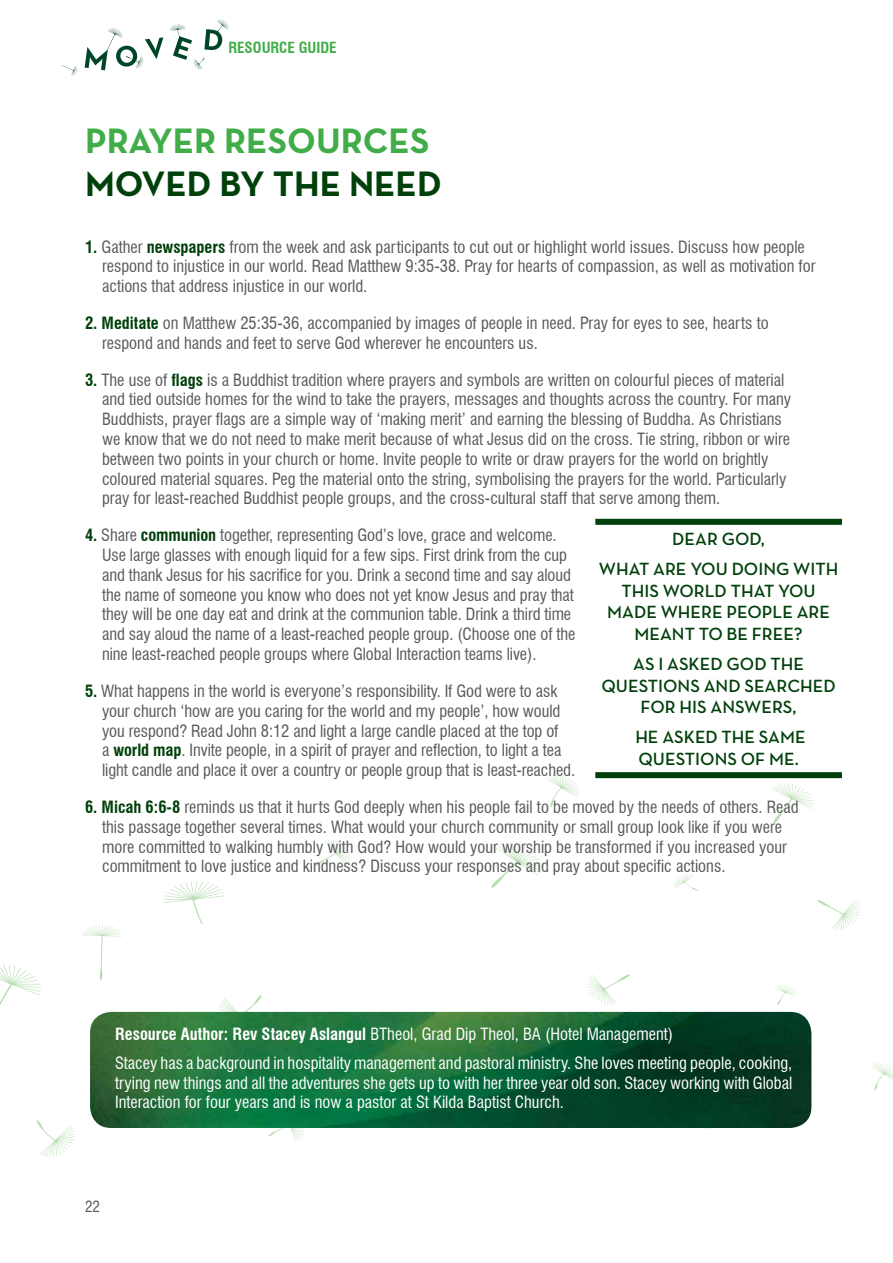
<style>
.page{position:relative;width:893px;height:1263px;background:#fff}
.page>*{position:absolute;margin:0;border:0;box-sizing:border-box;transform-origin:0 0}
.t1{font:700 36px "Neutra Text";color:#41ad49}
.t2{font:700 36px "Neutra Text";color:#00400a}
.t3{font:18px/21.6px "Neutra Text Demi SC";color:#00400a;text-align:center}
.t4{font:condensed 16.5px/19.8px "Swiss 721 BT";color:#58595b}
.t5{font:condensed 16.5px/28.3px "Swiss 721 BT";color:#fff}
.t6{font:700 condensed 15px "Swiss 721 BT";color:#41ad49}
.t7{font:condensed 15px "Swiss 721 BT";color:#58595b}
.s1{font-weight:700;color:#00400a}
.s2{font-weight:700}
</style>
<div class="page">
<svg style="left:82px;top:924px;width:40px;height:56px"></svg>
<svg style="left:545px;top:774px;width:34px;height:33px"></svg>
<svg style="left:817px;top:900px;width:43px;height:30px"></svg>
<svg style="left:587px;top:974px;width:43px;height:31px"></svg>
<svg style="left:491px;top:843px;width:51px;height:45px"></svg>
<svg style="left:772px;top:783px;width:42px;height:40px"></svg>
<svg style="left:0;top:964px;width:41px;height:41px"></svg>
<svg style="left:314px;top:840px;width:37px;height:26px"></svg>
<svg style="left:219px;top:995px;width:43px;height:17px"></svg>
<svg style="left:163px;top:881px;width:62px;height:43px"></svg>
<svg style="left:36px;top:1120px;width:39px;height:37px"></svg>
<svg style="left:268px;top:1128px;width:36px;height:13px"></svg>
<svg style="left:674px;top:873px;width:24px;height:18px"></svg>
<svg style="left:774px;top:985px;width:22px;height:20px"></svg>
<svg style="left:170px;top:20px;width:59px;height:50px"></svg>
<svg style="left:85px;top:28px;width:78px;height:42px"></svg>
<svg style="left:62px;top:65px;width:15px;height:10px"></svg>
<svg style="left:871px;top:1063px;width:22px;height:27px"></svg>
<img style="left:90px;top:1012px;width:721px;height:116px">
<div style="left:595px;top:519px;width:247px;height:6px;background:#00400a"></div>
<div style="left:595px;top:772px;width:247px;height:6px;background:#00400a"></div>
<p class="t6" style="left:229px;top:39px;width:110px">RESOURCE GUIDE</p>
<h1 class="t1" style="left:85px;top:118px;width:208px">PRAYER RESOURC</h1>
<h1 class="t1" style="left:389px;top:118px;width:41px">ES</h1>
<h1 class="t2" style="left:85px;top:161px;width:358px">MOVED BY THE NEED</h1>
<p class="t4" style="left:102px;top:237px;width:715px;text-indent:-17px"><span class="s1">1.</span> Gather <span class="s1">newspapers</span> from the week and ask participants to cut out or highlight world issues. Discuss how people respond to injustice in our world. Read Matthew 9:35-38. Pray for hearts of compassion, as well as motivation for actions that address injustice in our world.</p>
<p class="t4" style="left:102px;top:313px;width:668px;text-indent:-17px"><span class="s1">2. Meditate</span> on Matthew 25:35-36, accompanied by images of people in need. Pray for eyes to see, hearts to respond and hands and feet to serve God wherever he encounters us.</p>
<p class="t4" style="left:102px;top:370px;width:691px;text-indent:-17px"><span class="s1">3.</span> The use of <span class="s1">flags</span> is a Buddhist tradition where prayers and symbols are written on colourful pieces of material and tied outside homes for the wind to take the prayers, messages and thoughts across the country. For many Buddhists, prayer flags are a simple way of ‘making merit’ and earning the blessing of Buddha. As Christians we know that we do not need to make merit because of what Jesus did on the cross. Tie string, ribbon or wire between two points in your church or home. Invite people to write or draw prayers for the world on brightly coloured material squares. Peg the material onto the string, symbolising the prayers for the world. Particularly pray for least-reached Buddhist people groups, and the cross-cultural staff that serve among them.</p>
<p class="t4" style="left:102px;top:525px;width:475px;text-indent:-17px"><span class="s1">4.</span> Share <span class="s1">communion</span> together, representing God’s love, grace and welcome.<br>Use large glasses with enough liquid for a few sips. First drink from the cup and thank Jesus for his sacrifice for you. Drink a second time and say aloud the name of someone you know who does not yet know Jesus and pray that they will be one day eat and drink at the communion table. Drink a third time and say aloud the name of a least-reached people group. (Choose one of the nine least-reached people groups where Global Interaction teams live).</p>
<p class="t4" style="left:102px;top:681px;width:475px;text-indent:-17px"><span class="s1">5.</span> What happens in the world is everyone’s responsibility. If God were to ask your church ‘how are you caring for the world and my people’, how would you respond? Read John 8:12 and light a large candle placed at the top of<br>a <span class="s1">world map</span>. Invite people, in a spirit of prayer and reflection, to light a tea light candle and place it over a country or people group that is least-reached.</p>
<p class="t4" style="left:102px;top:797px;width:698px;text-indent:-17px"><span class="s1">6. Micah 6:6-8</span> reminds us that it hurts God deeply when his people fail to be moved by the needs of others. Read this passage together several times. What would your church community or small group look like if you were more committed to walking humbly with God? How would your worship be transformed if you increased your commitment to love justice and kindness? Discuss your responses and pray about specific actions.</p>
<p class="t3" style="left:599px;top:524px;width:241px;line-height:30.2px">DEAR GOD,<br>WHAT ARE YOU DOING WITH</p>
<p class="t3" style="left:607px;top:580px;width:224px">THIS WORLD THAT YOU<br>MADE WHERE PEOPLE ARE<br>MEANT TO BE FREE?</p>
<p class="t3" style="left:601px;top:653px;width:236px">AS I ASKED GOD THE<br>QUESTIONS AND SEARCHED<br>FOR HIS ANSWERS,</p>
<p class="t3" style="left:635px;top:726px;width:172px;text-align:left">H E ASKED THE SAME<br>QUESTIONS OF ME.</p>
<p class="t5" style="left:115px;top:1020px;width:679px"><span class="s2">Resource Author: Rev Stacey Aslangul</span> BTheol, Grad Dip Theol, BA (Hotel Management)<br>Stacey has a background in hospitality management and pastoral ministry. She loves meeting people, cooking,</p>
<p class="t5" style="left:115px;top:1073px;width:679px;line-height:19.8px">trying new things and all the adventures she gets up to with her three year old son. Stacey working with Global<br>Interaction for four years and is now a pastor at St Kilda Baptist Church.</p>
<p class="t7" style="left:85px;top:1198px;width:16px">22</p>
</div>
